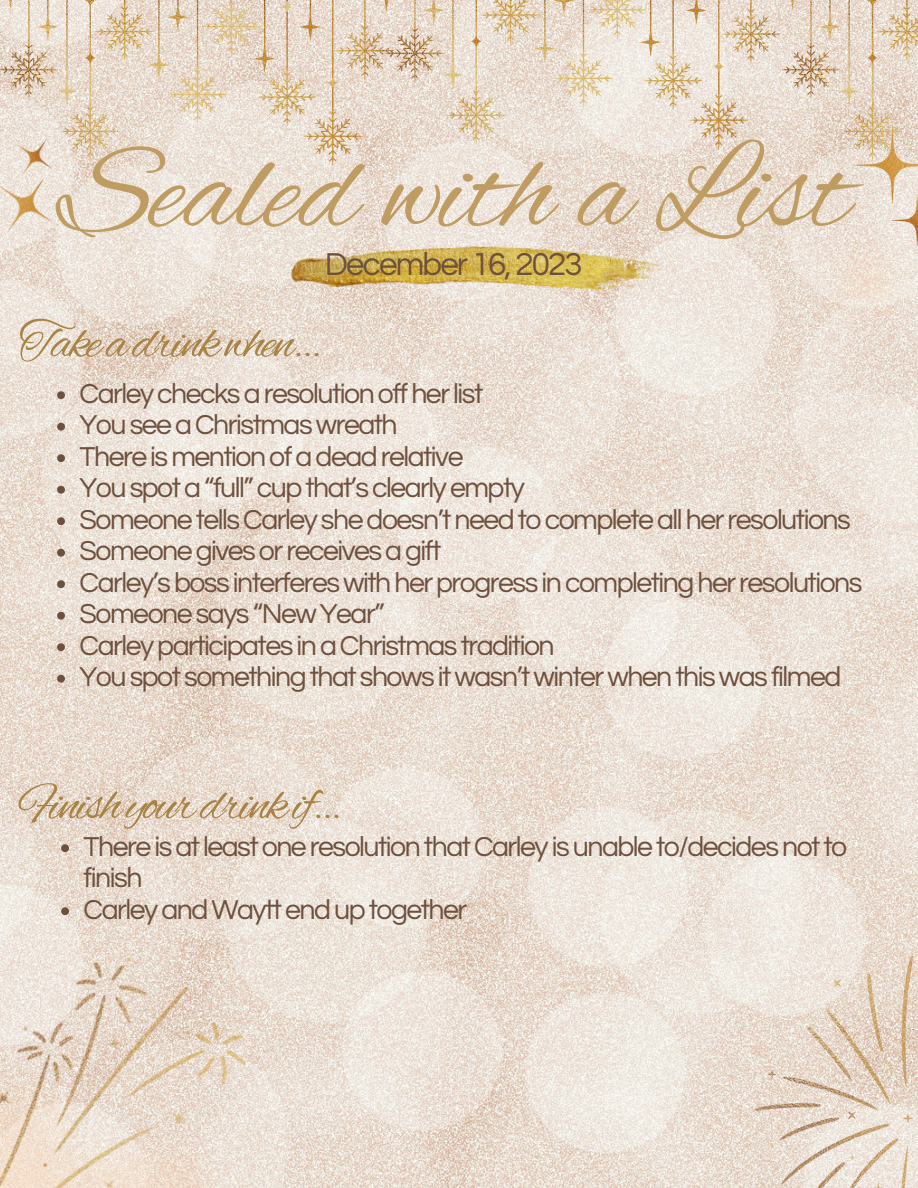
<style>
.page{position:relative;width:918px;height:1188px;background:#fff}
.page>*{position:absolute;margin:0;border:0;box-sizing:border-box;transform-origin:0 0}
.t1{font:126.15px "Alex Brush";color:#bf9c61}
.t2{font:52.5px "Alex Brush";letter-spacing:-.055em;color:#a88344}
.t3{font:33px "Questrial";letter-spacing:-.055em;color:#6e503e}
.t4{font:28.5px/31.5px "Questrial";letter-spacing:-.055em;color:#6e503e}
</style>
<div class="page">
<img style="left:0;top:0;width:918px;height:1188px">
<img style="left:853px;top:166px;width:65px;height:81px">
<img style="left:755px;top:955px;width:163px;height:233px">
<img style="left:0;top:901px;width:347px;height:287px">
<img style="left:291px;top:237px;width:380px;height:59px">
<img style="left:0;top:166px;width:89px;height:81px">
<img style="left:0;top:0;width:396px;height:166px">
<img style="left:386px;top:0;width:396px;height:149px">
<img style="left:783px;top:0;width:135px;height:166px">
<svg style="left:57px;top:391px;width:8px;height:8px"></svg>
<svg style="left:57px;top:423px;width:8px;height:8px"></svg>
<svg style="left:57px;top:454px;width:8px;height:8px"></svg>
<svg style="left:57px;top:486px;width:8px;height:8px"></svg>
<svg style="left:57px;top:517px;width:8px;height:8px"></svg>
<svg style="left:57px;top:549px;width:8px;height:8px"></svg>
<svg style="left:57px;top:580px;width:8px;height:8px"></svg>
<svg style="left:57px;top:612px;width:8px;height:8px"></svg>
<svg style="left:57px;top:643px;width:8px;height:8px"></svg>
<svg style="left:57px;top:675px;width:8px;height:8px"></svg>
<svg style="left:61px;top:844px;width:8px;height:8px"></svg>
<svg style="left:61px;top:907px;width:8px;height:8px"></svg>
<p class="t1" style="left:58px;top:121px;width:794px">Sealed with a List</p>
<p class="t3" style="left:325px;top:248px;width:259px">December 16, 2023</p>
<p class="t2" style="left:19px;top:313px;width:304px">Takeadrinkwhen...</p>
<p class="t4" style="left:80px;top:378px;width:405px">Carley checks a resolution off her list</p>
<p class="t4" style="left:80px;top:410px;width:320px">You see a Christmas wreath</p>
<p class="t4" style="left:80px;top:441px;width:385px">There is mention of a dead relative</p>
<p class="t4" style="left:80px;top:473px;width:447px">You spot a “full” cup that’s clearly empty</p>
<p class="t4" style="left:80px;top:504px;width:773px">Someone tells Carley she doesn’t need to complete all her resolutions</p>
<p class="t4" style="left:80px;top:536px;width:363px">Someone gives or receives a gift</p>
<p class="t4" style="left:80px;top:567px;width:784px">Carley’s boss interferes with her progress in completing her resolutions</p>
<p class="t4" style="left:80px;top:599px;width:307px">Someone says “New Year”</p>
<p class="t4" style="left:80px;top:630px;width:477px">Carley participates in a Christmas tradition</p>
<p class="t4" style="left:80px;top:662px;width:763px">You spot something that shows it wasn’t winter when this was filmed</p>
<p class="t2" style="left:19px;top:775px;width:324px">Finishyourdrinkif...</p>
<p class="t4" style="left:84px;top:831px;width:765px">There is at least one resolution that Carley is unable to/decides not to finish</p>
<p class="t4" style="left:84px;top:894px;width:385px">Carley and Waytt end up together</p>
</div>
